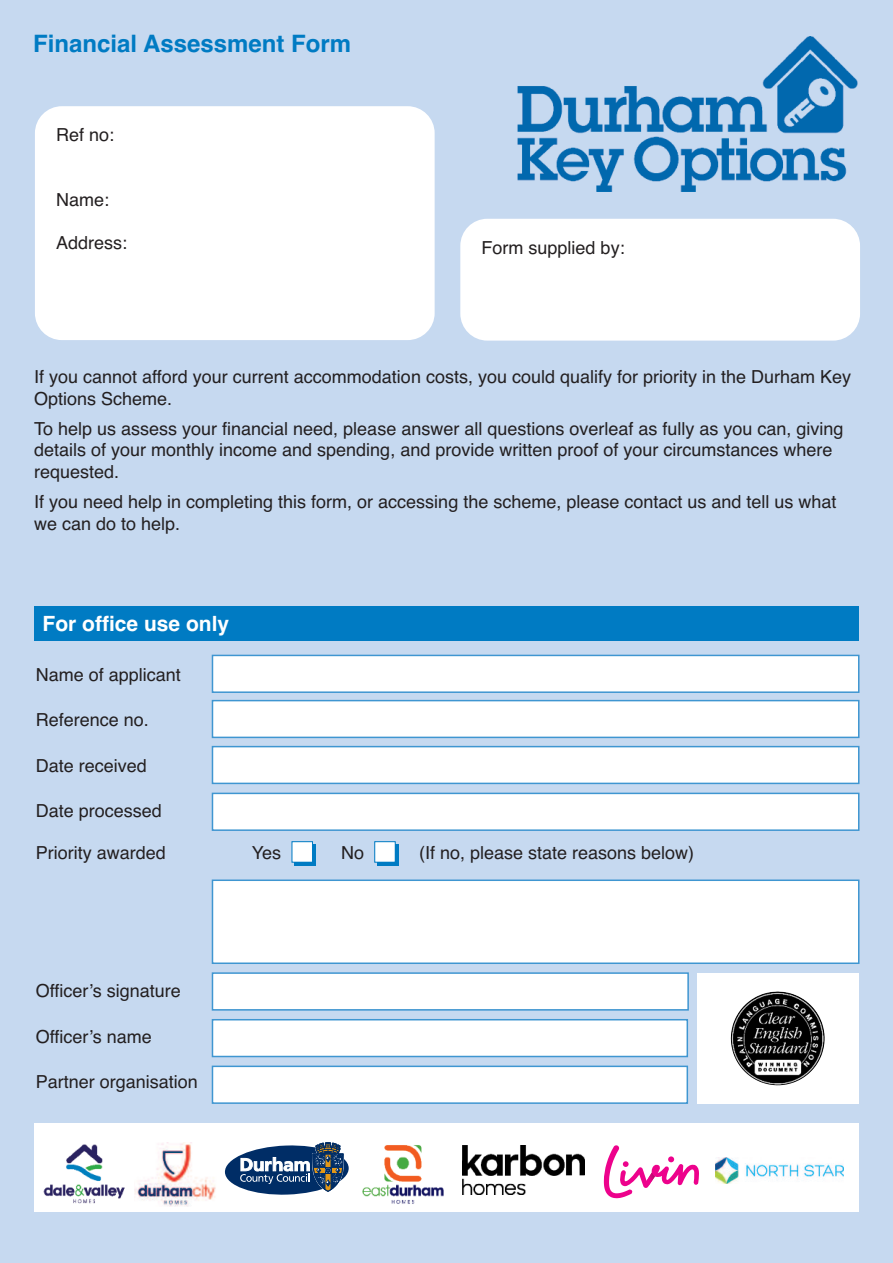
<style>
.page{position:relative;width:893px;height:1263px;background:#c6d9f0}
.page>*{position:absolute;margin:0;border:0;box-sizing:border-box;transform-origin:0 0}
.t1{font:700 24px "Helvetica";color:#007bc3}
.t2{font:700 21px "Helvetica";color:#fff}
.t3{font:18px/21.6px "Helvetica";color:#231f20}
</style>
<div class="page">
<img style="left:517px;top:37px;width:341px;height:155px">
<div style="left:34px;top:606px;width:825px;height:34px;background:#007bc3"></div>
<div style="left:213px;top:656px;width:645px;height:35px;background:#fff"></div>
<div style="left:212px;top:655px;width:647px;height:38px;border:2px solid #3f96d1"></div>
<div style="left:213px;top:701px;width:645px;height:36px;background:#fff"></div>
<div style="left:212px;top:700px;width:647px;height:38px;border:2px solid #3f96d1"></div>
<div style="left:213px;top:747px;width:645px;height:36px;background:#fff"></div>
<div style="left:212px;top:746px;width:647px;height:38px;border:2px solid #3f96d1"></div>
<div style="left:213px;top:794px;width:645px;height:35px;background:#fff"></div>
<div style="left:212px;top:793px;width:647px;height:38px;border:2px solid #3f96d1"></div>
<div style="left:213px;top:881px;width:645px;height:81px;background:#fff"></div>
<div style="left:212px;top:879px;width:647px;height:85px;border:2px solid #3f96d1"></div>
<div style="left:213px;top:974px;width:474px;height:35px;background:#fff"></div>
<div style="left:212px;top:972px;width:477px;height:39px;border:2px solid #3f96d1"></div>
<svg style="left:697px;top:973px;width:161px;height:130px;background:#c5c5c5"></svg>
<div style="left:213px;top:1020px;width:474px;height:36px;background:#fff"></div>
<div style="left:212px;top:1019px;width:476px;height:38px;border:2px solid #3f96d1"></div>
<div style="left:213px;top:1067px;width:474px;height:35px;background:#fff"></div>
<div style="left:212px;top:1065px;width:476px;height:39px;border:2px solid #3f96d1"></div>
<div style="left:294px;top:844px;width:22px;height:21px;background:#007bc3"></div>
<div style="left:292px;top:842px;width:20px;height:20px;background:#fff"></div>
<div style="left:292px;top:841px;width:21px;height:21px;border:1px solid #007bc3"></div>
<div style="left:377px;top:844px;width:21px;height:21px;background:#007bc3"></div>
<div style="left:375px;top:842px;width:20px;height:20px;background:#fff"></div>
<div style="left:374px;top:841px;width:22px;height:21px;border:1px solid #007bc3"></div>
<div style="left:460px;top:219px;width:400px;height:122px;background:#fff;border-radius:27px"></div>
<div style="left:35px;top:106px;width:400px;height:234px;background:#fff;border-radius:27px"></div>
<img style="left:776px;top:991px;width:46px;height:32px">
<div style="left:34px;top:1124px;width:825px;height:88px;background:#fff"></div>
<svg style="left:224px;top:1142px;width:125px;height:53px"></svg>
<img style="left:362px;top:1145px;width:82px;height:59px">
<svg style="left:604px;top:1145px;width:95px;height:53px"></svg>
<img style="left:715px;top:1158px;width:128px;height:25px">
<img style="left:134px;top:1143px;width:82px;height:64px">
<img style="left:43px;top:1144px;width:82px;height:60px">
<img style="left:463px;top:1146px;width:122px;height:49px">
<h1 class="t1" style="left:33px;top:29px;width:319px">Financial Assessment Form</h1>
<p class="t3" style="left:56px;top:124px;width:60px">Ref no:</p>
<p class="t3" style="left:56px;top:189px;width:55px">Name:</p>
<p class="t3" style="left:56px;top:232px;width:73px">Address:</p>
<p class="t3" style="left:482px;top:237px;width:145px">Form supplied by:</p>
<p class="t3" style="left:34px;top:366px;width:819px">If you cannot afford your current accommodation costs, you could qualify for priority in the Durham Key<br>Options Scheme.</p>
<p class="t3" style="left:34px;top:418px;width:811px">To help us assess your financial need, please answer all questions overleaf as fully as you can, giving details of your monthly income and spending, and provide written proof of your circumstances where requested.</p>
<p class="t3" style="left:34px;top:491px;width:804px">If you need help in completing this form, or accessing the scheme, please contact us and tell us what we can do to help.</p>
<p class="t2" style="left:43px;top:611px;width:188px">For office use only</p>
<p class="t3" style="left:36px;top:664px;width:147px">Name of applicant</p>
<p class="t3" style="left:36px;top:709px;width:115px">Reference no.</p>
<p class="t3" style="left:36px;top:755px;width:113px">Date received</p>
<p class="t3" style="left:36px;top:800px;width:128px">Date processed</p>
<p class="t3" style="left:36px;top:842px;width:132px">Priority awarded</p>
<p class="t3" style="left:252px;top:842px;width:31px">Yes</p>
<p class="t3" style="left:341px;top:842px;width:25px">No</p>
<p class="t3" style="left:419px;top:842px;width:277px">(If no, please state reasons below)</p>
<p class="t3" style="left:36px;top:980px;width:147px">Officer’s signature</p>
<p class="t3" style="left:36px;top:1026px;width:118px">Officer’s name</p>
<p class="t3" style="left:36px;top:1071px;width:164px">Partner organisation</p>
</div>
